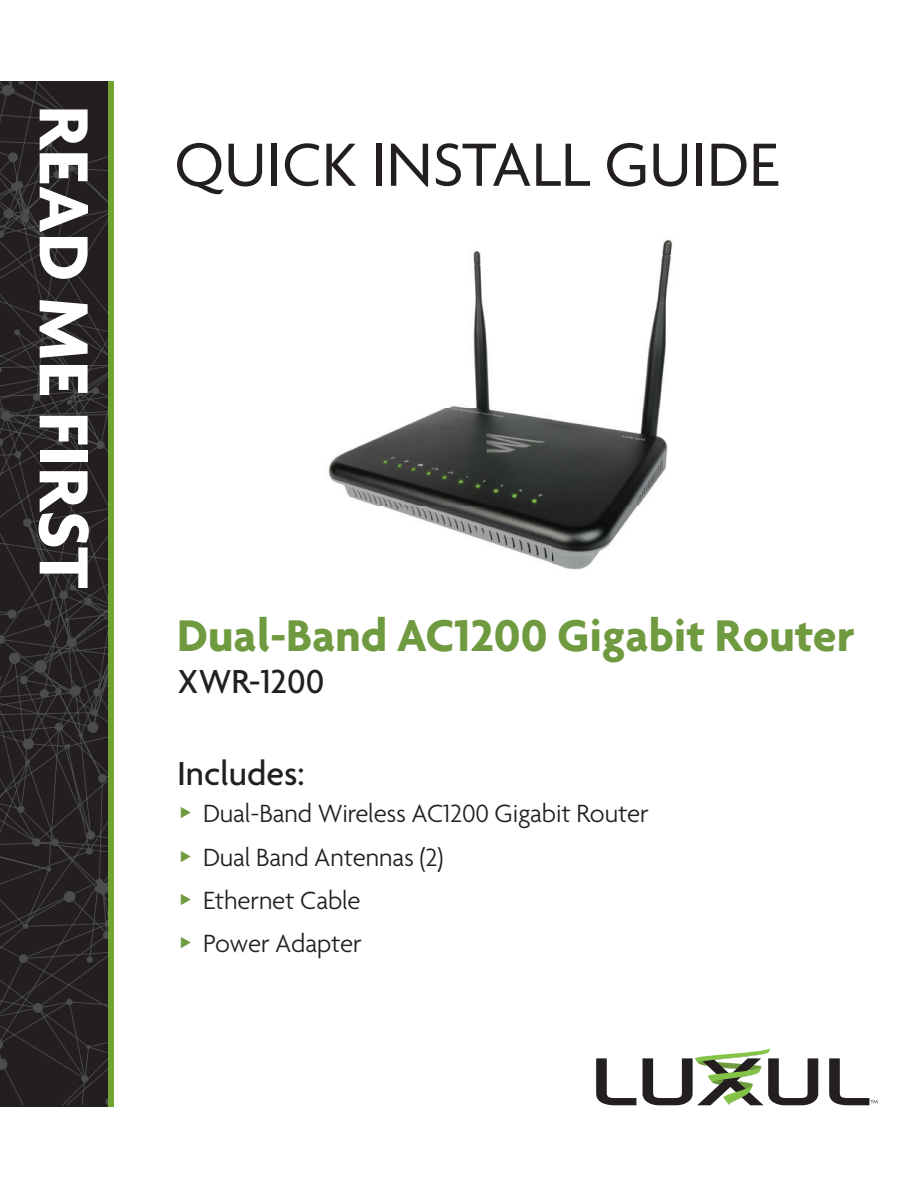
<style>
.page{position:relative;width:918px;height:1188px;background:#fff}
.page>*{position:absolute;margin:0;border:0;box-sizing:border-box;transform-origin:0 0}
.t1{font:700 75px "Agenda";color:#fff}
.t2{font:66px "Agenda";color:#231f20}
.t3{font:700 48px "Agenda";color:#6f9a3f}
.t4{font:500 36px "Agenda";color:#231f20}
.t5{font:300 27px/43.2px "Agenda";letter-spacing:-.005em;color:#231f20}
</style>
<div class="page">
<svg style="left:596px;top:1048px;width:282px;height:57px"></svg>
<div style="left:108px;top:81px;width:5px;height:1026px;background:#73a432"></div>
<svg style="left:0;top:81px;width:107px;height:1023px;background:#282526"></svg>
<img style="left:328px;top:239px;width:344px;height:331px">
<h1 class="t1" style="left:110px;top:105px;width:485px;rotate:90deg">READ ME FIRST</h1>
<h2 class="t2" style="left:174px;top:129px;width:606px">QUICK INSTALL GUIDE</h2>
<h3 class="t3" style="left:177px;top:607px;width:679px">Dual-Band AC1200 Gigabit Router</h3>
<h3 class="t4" style="left:177px;top:662px;width:149px">XWR-1200</h3>
<h3 class="t4" style="left:177px;top:754px;width:129px">Includes:</h3>
<p class="t5" style="left:203px;top:794px;width:447px">Dual-Band Wireless AC1200 Gigabit Router<br>Dual Band Antennas (2)<br>Ethernet Cable<br>Power Adapter</p>
</div>
